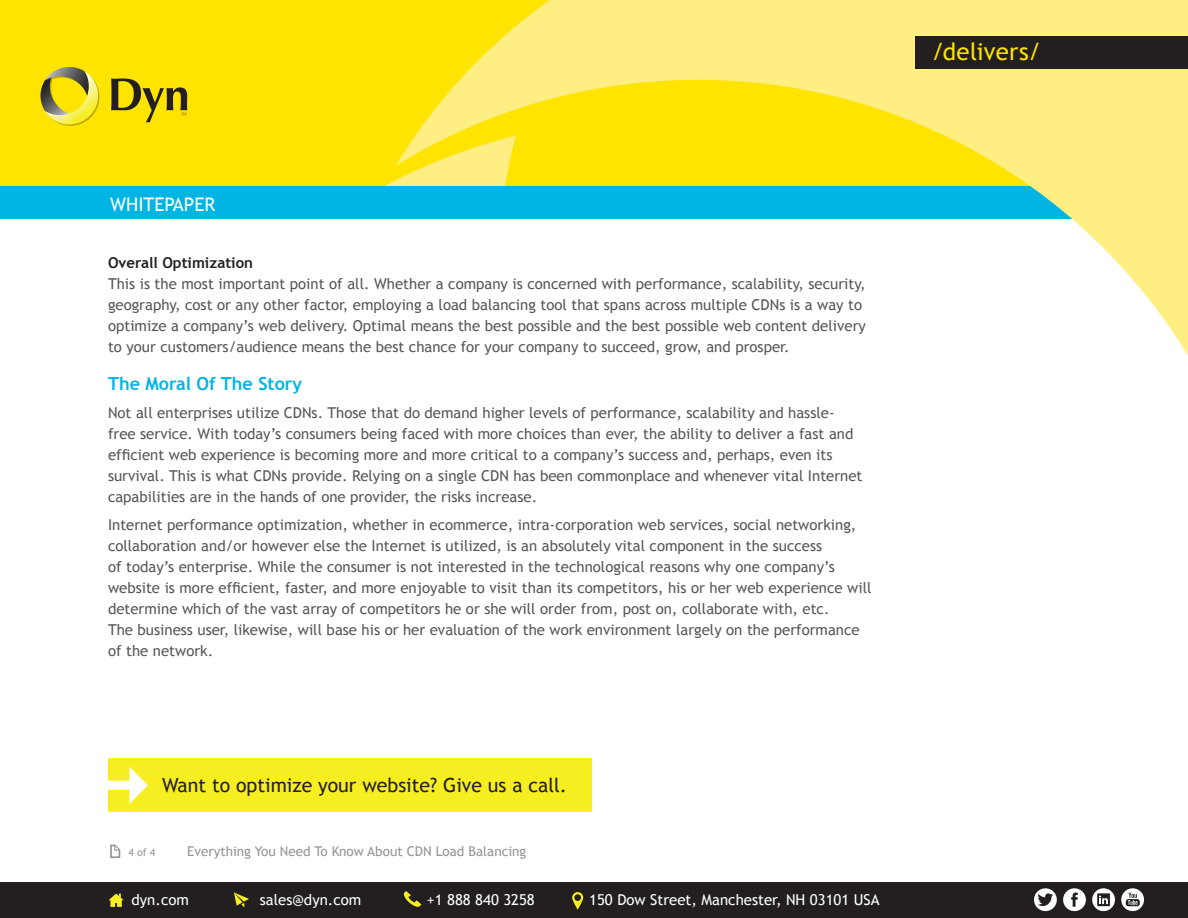
<style>
.page{position:relative;width:1188px;height:918px;background:#fff}
.page>*{position:absolute;margin:0;border:0;box-sizing:border-box;transform-origin:0 0}
.t1{font:24px "Trebuchet MS";letter-spacing:.015em;color:#ffe400}
.t2{font:19.5px "Trebuchet MS";color:#231f20}
.t3{font:18.75px "Trebuchet MS";color:#fff}
.t4{font:700 18px "Trebuchet MS";color:#00b4e3}
.Body_Copy{font:15px/21px "Trebuchet MS";color:#57585a}
.t5{font:15px "Trebuchet MS";color:#fff}
.t6{font:700 15px "Trebuchet MS";color:#231f20}
.Body_Copy-2{font:13.5px "Trebuchet MS";color:#939598}
.t7{font:10.5px "Trebuchet MS";color:#939598}
</style>
<div class="page">
<div style="left:0;top:0;width:1188px;height:202px;background:#ffe400"></div>
<svg style="left:371px;top:180px;width:25px;height:7px"></svg>
<div style="left:0;top:882px;width:1188px;height:36px;background:#231f20"></div>
<div style="left:0;top:187px;width:1188px;height:32px;background:#00b4e3"></div>
<svg style="left:396px;top:0;width:792px;height:356px"></svg>
<div style="left:915px;top:36px;width:273px;height:32px;background:#231f20"></div>
<svg style="left:234px;top:892px;width:15px;height:16px"></svg>
<svg style="left:108px;top:894px;width:16px;height:13px"></svg>
<svg style="left:403px;top:891px;width:18px;height:16px"></svg>
<svg style="left:572px;top:892px;width:11px;height:18px"></svg>
<svg style="left:1063px;top:888px;width:23px;height:23px"></svg>
<svg style="left:1092px;top:888px;width:23px;height:23px"></svg>
<svg style="left:1121px;top:888px;width:23px;height:23px"></svg>
<svg style="left:111px;top:79px;width:76px;height:43px"></svg>
<svg style="left:40px;top:67px;width:59px;height:59px"></svg>
<svg style="left:1034px;top:888px;width:23px;height:23px"></svg>
<svg style="left:110px;top:845px;width:10px;height:13px"></svg>
<div style="left:108px;top:758px;width:483px;height:54px;background:#f7ee21"></div>
<div style="left:63px;top:781px;width:69px;height:9px;background:#fff"></div>
<svg style="left:129px;top:767px;width:19px;height:37px"></svg>
<h1 class="t1" style="left:932px;top:38px;width:111px">/delivers/</h1>
<p class="t3" style="left:110px;top:193px;width:107px">WHITEPAPER</p>
<h3 class="t6" style="left:108px;top:253px;width:147px">Overall Optimization</h3>
<p class="Body_Copy" style="left:108px;top:273px;width:759px">This is the most important point of all. Whether a company is concerned with performance, scalability, security, geography, cost or any other factor, employing a load balancing tool that spans across multiple CDNs is a way to optimize a company’s web delivery. Optimal means the best possible and the best possible web content delivery to your customers/audience means the best chance for your company to succeed, grow, and prosper.</p>
<h2 class="t4" style="left:108px;top:372px;width:196px">The Moral Of The Story</h2>
<p class="Body_Copy" style="left:108px;top:402px;width:756px">Not all enterprises utilize CDNs. Those that do demand higher levels of performance, scalability and hassle&shy;free service. With today’s consumers being faced with more choices than ever, the ability to deliver a fast and efficient web experience is becoming more and more critical to a company’s success and, perhaps, even its survival. This is what CDNs provide. Relying on a single CDN has been commonplace and whenever vital Internet capabilities are in the hands of one provider, the risks increase.</p>
<p class="Body_Copy" style="left:108px;top:514px;width:765px">Internet performance optimization, whether in ecommerce, intra-corporation web services, social networking, collaboration and/or however else the Internet is utilized, is an absolutely vital component in the success<br>of today’s enterprise. While the consumer is not interested in the technological reasons why one company’s website is more efficient, faster, and more enjoyable to visit than its competitors, his or her web experience will determine which of the vast array of competitors he or she will order from, post on, collaborate with, etc.<br>The business user, likewise, will base his or her evaluation of the work environment largely on the performance of the network.</p>
<p class="t2" style="left:162px;top:774px;width:407px">Want to optimize your website? Give us a call.</p>
<p class="t7" style="left:129px;top:846px;width:28px">4 of 4</p>
<p class="Body_Copy-2" style="left:187px;top:843px;width:341px">Everything You Need To Know About CDN Load Balancing</p>
<p class="t5" style="left:132px;top:891px;width:59px">dyn.com</p>
<p class="t5" style="left:260px;top:891px;width:103px">sales@dyn.com</p>
<p class="t5" style="left:427px;top:891px;width:109px">+1 888 840 3258</p>
<p class="t5" style="left:589px;top:891px;width:292px">150 Dow Street, Manchester, NH 03101 USA</p>
</div>
